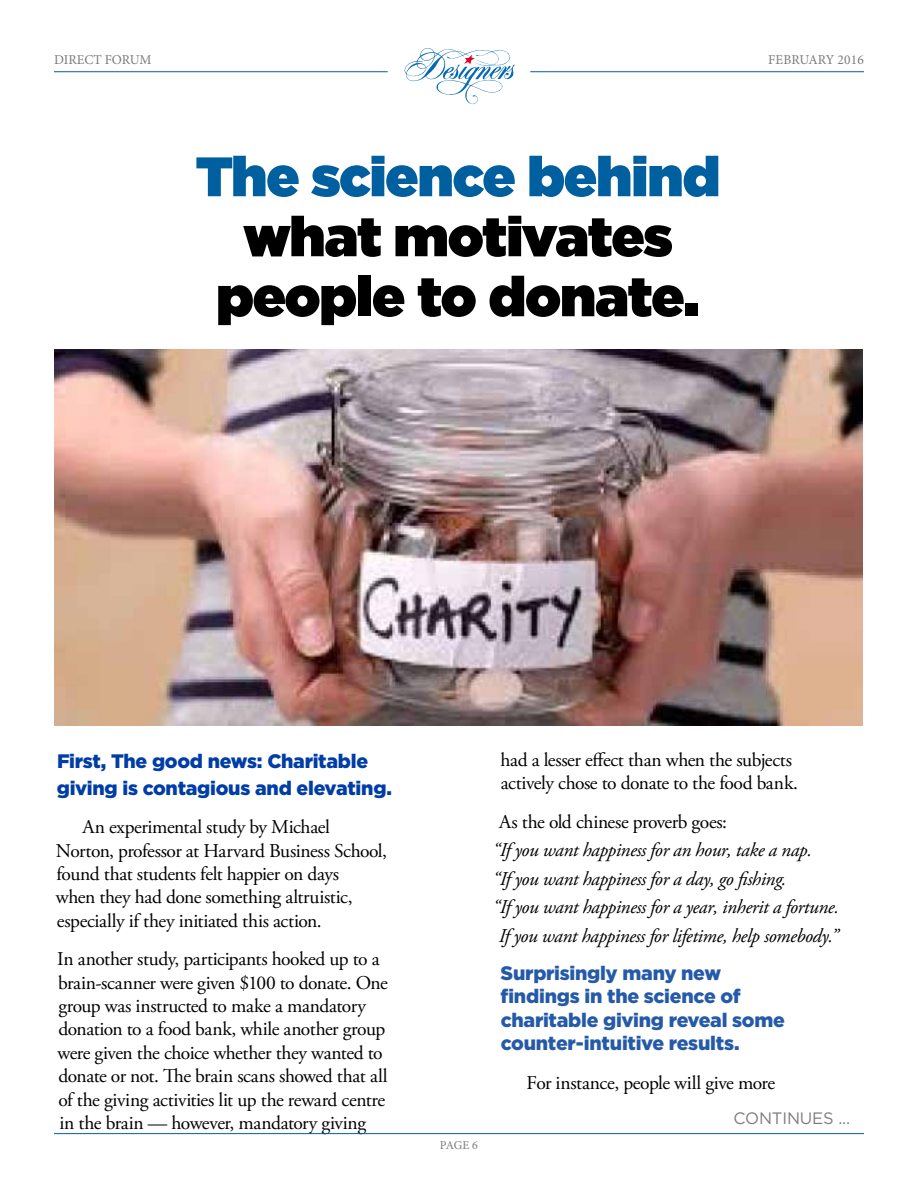
<style>
.page{position:relative;width:918px;height:1188px;background:#fff}
.page>*{position:absolute;margin:0;border:0;box-sizing:border-box;transform-origin:0 0}
.t1{font:900 55.5px/60px "Gotham";letter-spacing:-.02em;color:#000;text-align:center}
.t2{font:900 55.5px "Gotham";letter-spacing:-.015em;color:#005f9f}
.t3{font:19.5px/23.4px "Adobe Garamond Pro";letter-spacing:-.02em;color:#000}
.t4{font:italic 19.5px "Adobe Garamond Pro";letter-spacing:-.02em;color:#000}
.t5{font:900 19.5px/23.4px "Gotham";letter-spacing:-.015em;color:#255aa8}
.t6{font:900 19.5px/27px "Gotham";letter-spacing:-.015em;color:#003da6}
.t7{font:16.5px "Gotham";letter-spacing:-.01em;color:#7d7b7b}
.t8{font:13.5px "Minion Pro";color:#7d7b7b}
.t9{font:12px "Minion Pro";color:#7d7b7b}
</style>
<div class="page">
<hr style="left:54px;top:71px;width:334px;height:1px;background:#005f9f">
<hr style="left:530px;top:71px;width:334px;height:1px;background:#005f9f">
<hr style="left:54px;top:1133px;width:810px;height:1px;background:#005f9f">
<svg style="left:404px;top:48px;width:111px;height:56px"></svg>
<img style="left:54px;top:350px;width:809px;height:375px">
<p class="t8" style="left:54px;top:50px;width:99px">DIRECT FORUM</p>
<p class="t8" style="left:768px;top:50px;width:97px">FEBRUARY 2016</p>
<h1 class="t2" style="left:196px;top:145px;width:526px">The science behind</h1>
<h1 class="t1" style="left:216px;top:205px;width:485px">what motivates people to donate.</h1>
<p class="t6" style="left:57px;top:747px;width:337px">First, The good news: Charitable giving is contagious and elevating.</p>
<p class="t3" style="left:56px;top:816px;width:333px;text-indent:26px">An experimental study by Michael Norton, professor at Harvard Business School, found that students felt happier on days<br>when they had done something altruistic, especially if they initiated this action.</p>
<p class="t3" style="left:57px;top:948px;width:332px">In another study, participants hooked up to a brain-scanner were given $100 to donate. One group was instructed to make a mandatory donation to a food bank, while another group were given the choice whether they wanted to donate or not. The brain scans showed that all of the giving activities lit up the reward centre in the brain — however, mandatory giving</p>
<p class="t9" style="left:440px;top:1137px;width:40px">PAGE 6</p>
<p class="t3" style="left:500px;top:749px;width:299px">had a lesser effect than when the subjects actively chose to donate to the food bank.</p>
<p class="t3" style="left:499px;top:810px;width:229px">As the old chinese proverb goes:</p>
<p class="t4" style="left:493px;top:838px;width:321px">“If you want happiness for an hour, take a nap.</p>
<p class="t4" style="left:493px;top:867px;width:295px">“If you want happiness for a day, go fishing.</p>
<p class="t4" style="left:493px;top:895px;width:348px">“If you want happiness for a year, inherit a fortune.</p>
<p class="t4" style="left:499px;top:924px;width:341px">If you want happiness for lifetime, help somebody.”</p>
<p class="t5" style="left:500px;top:961px;width:286px">Surprisingly many new findings in the science of charitable giving reveal some counter-intuitive results.</p>
<p class="t3" style="left:527px;top:1071px;width:250px">For instance, people will give more</p>
<p class="t7" style="left:734px;top:1109px;width:118px">CONTINUES ...</p>
</div>
